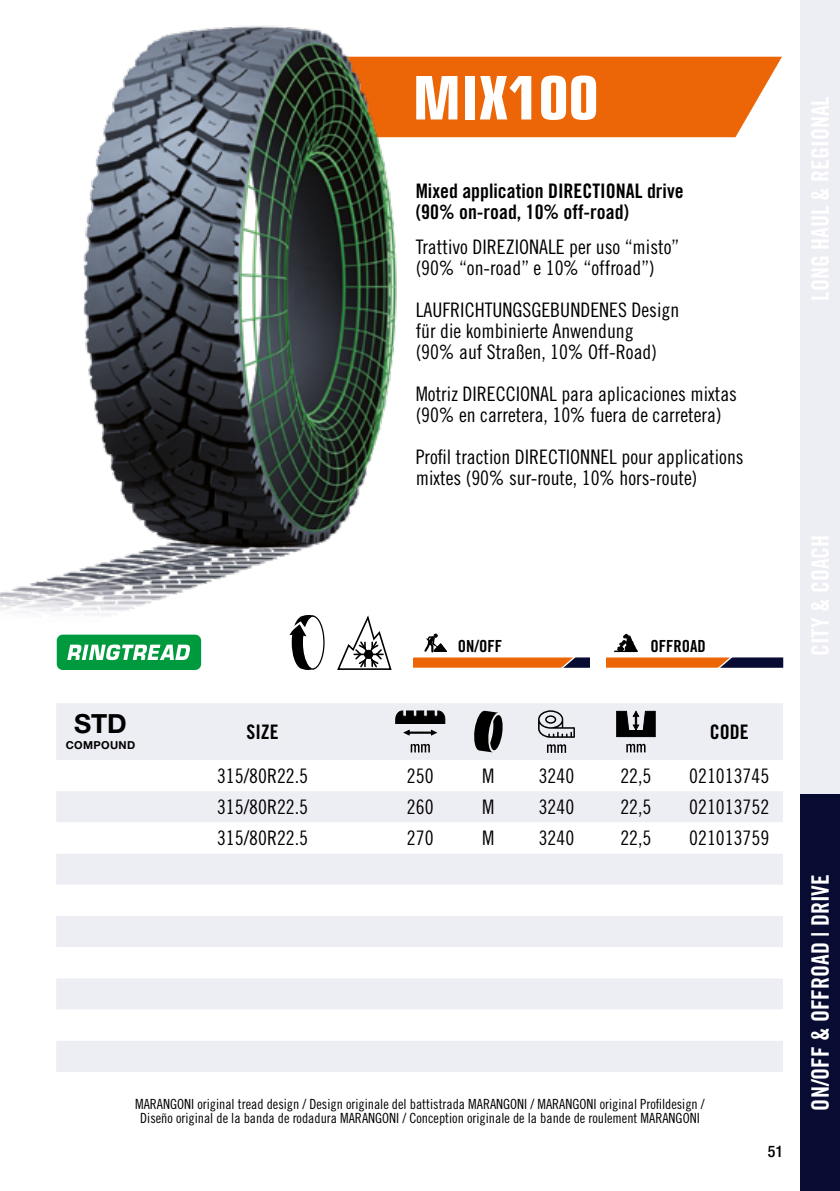
<style>
.page{position:relative;width:840px;height:1191px;background:#fff}
.page>*{position:absolute;margin:0;border:0;box-sizing:border-box;transform-origin:0 0}
.t1{font:700 condensed 60px "Eurostile LT Std";color:#fff}
.t2{font:700 26.4px "Helvetica Neue LT Std";color:#000}
.t3{font:24px "Trade Gothic LT Std Bd Cn 20";color:#fff}
.t4{font:20px/21px "Trade Gothic LT Std Cn 18";color:#000}
.t5{font:20px/21px "Trade Gothic LT Std Bd Cn 20";color:#000}
.t6{font:16.6px "Trade Gothic LT Std Bd Cn 20";color:#000}
.t7{font:500 condensed 16px "Helvetica Neue LT Std";color:#000}
.t8{font:14px/14px "Trade Gothic LT Std Cn 18";color:#000;text-align:center}
.t9{font:700 11px "Helvetica Neue LT Std";letter-spacing:.03em;color:#000}
</style>
<div class="page">
<div style="left:799px;top:397px;width:40px;height:397px;background:#ededf4"></div>
<div style="left:799px;top:794px;width:40px;height:397px;background:#090c32"></div>
<div style="left:799px;top:0;width:40px;height:397px;background:#ededf4"></div>
<div style="left:398px;top:57px;width:383px;height:80px;background:#ec6608"></div>
<div style="left:56px;top:703px;width:726px;height:368px;background:#ededf4"></div>
<svg style="left:56px;top:760px;width:726px;height:280px"></svg>
<svg style="left:395px;top:710px;width:50px;height:25px"></svg>
<svg style="left:410px;top:744px;width:19px;height:8px"></svg>
<svg style="left:473px;top:710px;width:30px;height:42px"></svg>
<svg style="left:546px;top:744px;width:19px;height:9px"></svg>
<svg style="left:537px;top:710px;width:37px;height:28px"></svg>
<svg style="left:615px;top:710px;width:40px;height:27px"></svg>
<svg style="left:626px;top:744px;width:19px;height:8px"></svg>
<img style="left:0;top:26px;width:398px;height:630px">
<div style="left:57px;top:634px;width:144px;height:36px;background:#009a3e;border-radius:6px"></div>
<svg style="left:67px;top:644px;width:123px;height:16px"></svg>
<svg style="left:289px;top:615px;width:36px;height:55px"></svg>
<svg style="left:336px;top:613px;width:446px;height:57px"></svg>
<h1 class="t1" style="left:412px;top:62px;width:187px">MIX100</h1>
<p class="t5" style="left:415px;top:180px;width:269px">Mixed application DIRECTIONAL drive (90% on-road, 10% off-road)</p>
<p class="t4" style="left:415px;top:236px;width:265px">Trattivo DIREZIONALE per uso “misto” (90% “on-road” e 10% “offroad”)</p>
<p class="t4" style="left:415px;top:299px;width:265px">LAUFRICHTUNGSGEBUNDENES Design für die kombinierte Anwendung<br>(90% auf Straßen, 10% Off-Road)</p>
<p class="t4" style="left:415px;top:383px;width:323px">Motriz DIRECCIONAL para aplicaciones mixtas (90% en carretera, 10% fuera de carretera)</p>
<p class="t4" style="left:415px;top:446px;width:329px">Profil traction DIRECTIONNEL pour applications mixtes (90% sur-route, 10% hors-route)</p>
<h2 class="t2" style="left:74px;top:707px;width:54px">STD</h2>
<p class="t9" style="left:66px;top:738px;width:71px">COMPOUND</p>
<p class="t6" style="left:457px;top:635px;width:46px">ON/OFF</p>
<p class="t6" style="left:650px;top:635px;width:57px">OFFROAD</p>
<p class="t5" style="left:246px;top:721px;width:34px">SIZE</p>
<p class="t5" style="left:709px;top:721px;width:40px">CODE</p>
<p class="t4" style="left:217px;top:765px;width:93px">315/80R22.5</p>
<p class="t4" style="left:406px;top:765px;width:28px">250</p>
<p class="t4" style="left:482px;top:765px;width:14px">M</p>
<p class="t4" style="left:538px;top:765px;width:37px">3240</p>
<p class="t4" style="left:620px;top:765px;width:33px">22,5</p>
<p class="t4" style="left:689px;top:765px;width:81px">021013745</p>
<p class="t4" style="left:217px;top:796px;width:93px">315/80R22.5</p>
<p class="t4" style="left:406px;top:796px;width:28px">260</p>
<p class="t4" style="left:482px;top:796px;width:14px">M</p>
<p class="t4" style="left:538px;top:796px;width:37px">3240</p>
<p class="t4" style="left:620px;top:796px;width:33px">22,5</p>
<p class="t4" style="left:689px;top:796px;width:81px">021013752</p>
<p class="t4" style="left:217px;top:827px;width:93px">315/80R22.5</p>
<p class="t4" style="left:406px;top:827px;width:28px">270</p>
<p class="t4" style="left:482px;top:827px;width:14px">M</p>
<p class="t4" style="left:538px;top:827px;width:37px">3240</p>
<p class="t4" style="left:620px;top:827px;width:33px">22,5</p>
<p class="t4" style="left:689px;top:827px;width:81px">021013759</p>
<p class="t8" style="left:135px;top:1096px;width:571px">MARANGONI original tread design / Design originale del battistrada MARANGONI / MARANGONI original Profildesign /<br>Diseño original de la banda de rodadura MARANGONI / Conception originale de la bande de roulement MARANGONI</p>
<p class="t7" style="left:767px;top:1141px;width:17px">51</p>
<p class="t3" style="left:805px;top:1110px;width:237px;rotate:-90deg">ON/OFF &amp; OFFROAD | DRIVE</p>
</div>
